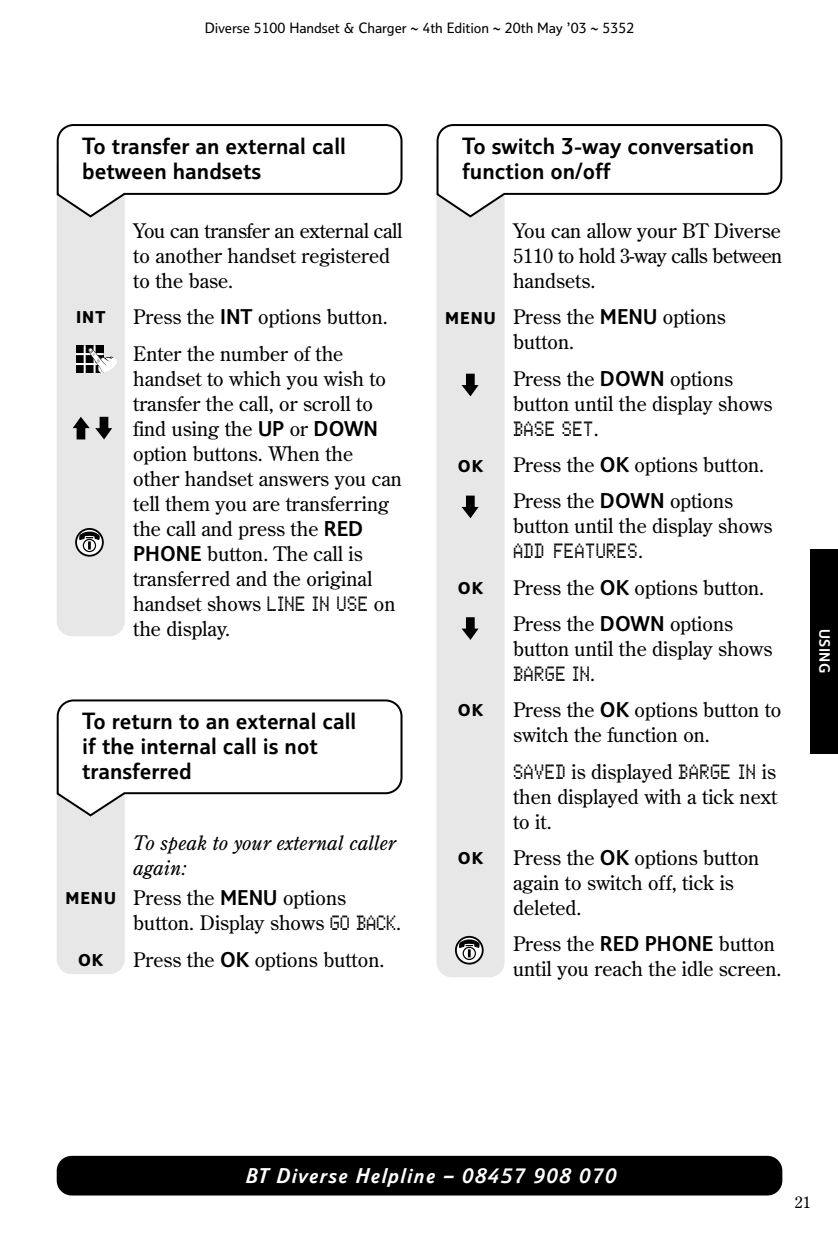
<style>
.page{position:relative;width:838px;height:1246px;background:#fff}
.page>*{position:absolute;margin:0;border:0;box-sizing:border-box;transform-origin:0 0}
.t1{font:22px/25px "BT Bold";color:#000}
.t2{font:21px "Screen Matrix";letter-spacing:.03em;color:#000;scale:.8 1}
.t3{font:20px/25px "Century Old Style";color:#000}
.t4{font:italic 20px/25px "Century Old Style";color:#000}
.t5{font:italic 20px "BT Bold";letter-spacing:.06em;color:#fff}
.t6{font:700 16px "BT Extra";letter-spacing:.06em;color:#000}
.t7{font:16px "Century Old Style";color:#000}
.t8{font:14px "BT Medium";color:#000}
.t9{font:14px "BT Bold";letter-spacing:.03em;color:#fff}
.s1{font-family:"BT Bold"}
.s2{font-family:"Screen Matrix";font-size:21px}
.s3{font-family:"Century Old Style";font-size:20px}
</style>
<div class="page">
<div style="left:57px;top:1156px;width:725px;height:40px;background:#000;border-radius:15px"></div>
<div style="left:57px;top:150px;width:68px;height:486px;background:#e7e7e7;border-radius:15px"></div>
<svg style="left:57px;top:124px;width:346px;height:94px"></svg>
<svg style="left:76px;top:529px;width:27px;height:27px"></svg>
<div style="left:75px;top:528px;width:29px;height:29px;border:2px solid #000;border-radius:50%"></div>
<div style="left:83px;top:539px;width:13px;height:13px;border:1px solid #000;border-radius:50%"></div>
<svg style="left:79px;top:531px;width:20px;height:19px"></svg>
<svg style="left:76px;top:345px;width:28px;height:28px"></svg>
<hr style="left:84px;top:345px;width:2px;height:28px;background:#fff">
<hr style="left:94px;top:345px;width:2px;height:28px;background:#fff">
<hr style="left:76px;top:363px;width:28px;height:2px;background:#fff">
<hr style="left:76px;top:353px;width:28px;height:2px;background:#fff">
<svg style="left:88px;top:348px;width:29px;height:26px"></svg>
<div style="left:57px;top:718px;width:68px;height:256px;background:#e7e7e7;border-radius:15px"></div>
<svg style="left:57px;top:699px;width:346px;height:118px"></svg>
<div style="left:437px;top:142px;width:68px;height:835px;background:#e7e7e7;border-radius:15px"></div>
<svg style="left:437px;top:124px;width:345px;height:94px"></svg>
<svg style="left:462px;top:374px;width:17px;height:22px"></svg>
<svg style="left:73px;top:417px;width:39px;height:22px"></svg>
<svg style="left:462px;top:496px;width:17px;height:22px"></svg>
<svg style="left:462px;top:617px;width:17px;height:23px"></svg>
<svg style="left:456px;top:937px;width:27px;height:27px"></svg>
<div style="left:455px;top:936px;width:29px;height:29px;border:2px solid #000;border-radius:50%"></div>
<div style="left:463px;top:947px;width:13px;height:13px;border:1px solid #000;border-radius:50%"></div>
<svg style="left:459px;top:939px;width:20px;height:18px"></svg>
<div style="left:811px;top:549px;width:27px;height:204px;background:#000"></div>
<p class="t8" style="left:205px;top:23px;width:431px">Diverse 5100 Handset &amp; Charger ~ 4th Edition ~ 20th May ’03 ~ 5352</p>
<p class="t1" style="left:82px;top:135px;width:265px">To transfer an external call between handsets</p>
<p class="t6" style="left:76px;top:311px;width:31px">INT</p>
<p class="t3" style="left:133px;top:220px;width:271px">You can transfer an external call to another handset registered to the base.</p>
<p class="t3" style="left:133px;top:300px;width:256px;line-height:36.4px">Press the <span class="s1">INT</span> options button.<br>Enter the number of the</p>
<p class="t3" style="left:133px;top:367px;width:270px">handset to which you wish to transfer the call, or scroll to find using the <span class="s1">UP</span> or <span class="s1">DOWN </span>option buttons. When the other handset answers you can tell them you are transferring the call and press the <span class="s1">RED<br>PHONE</span> button. The call is transferred and the original handset shows <span class="s2">LINE IN USE</span> on the display.</p>
<p class="t1" style="left:82px;top:711px;width:276px">To return to an external call if the internal call is not transferred</p>
<p class="t6" style="left:65px;top:892px;width:52px">MENU</p>
<p class="t6" style="left:78px;top:954px;width:27px">OK</p>
<p class="t4" style="left:133px;top:831px;width:264px">To speak to your external caller again:</p>
<p class="t3" style="left:133px;top:887px;width:270px">Press the <span class="s1">MENU</span> options button. Display shows <span class="s2">GO BACK</span>.</p>
<p class="t3" style="left:133px;top:948px;width:253px">Press the <span class="s1">OK</span> options button.</p>
<p class="t1" style="left:462px;top:135px;width:294px">To switch 3-way conversation function on/off</p>
<p class="t6" style="left:445px;top:312px;width:52px">MENU</p>
<p class="t6" style="left:458px;top:460px;width:27px">OK</p>
<p class="t6" style="left:458px;top:582px;width:27px">OK</p>
<p class="t6" style="left:458px;top:704px;width:27px">OK</p>
<p class="t6" style="left:458px;top:852px;width:27px">OK</p>
<p class="t3" style="left:513px;top:220px;width:271px;text-align:justify">You can allow your BT Diverse 5110 to hold 3-way calls between handsets.</p>
<p class="t3" style="left:513px;top:306px;width:214px">Press the <span class="s1">MENU</span> options button.</p>
<p class="t3" style="left:513px;top:367px;width:261px">Press the <span class="s1">DOWN</span> options button until the display shows</p>
<p class="t2" style="left:513px;top:416px;width:109px">BASE SET<span class="s3">.</span></p>
<p class="t3" style="left:513px;top:448px;width:253px;line-height:36.4px">Press the <span class="s1">OK</span> options button.<br>Press the <span class="s1">DOWN</span> options</p>
<p class="t3" style="left:513px;top:515px;width:261px">button until the display shows</p>
<p class="t2" style="left:513px;top:539px;width:164px">ADD FEATURES<span class="s3">.</span></p>
<p class="t3" style="left:513px;top:571px;width:253px;line-height:36.4px">Press the <span class="s1">OK</span> options button.<br>Press the <span class="s1">DOWN</span> options</p>
<p class="t3" style="left:513px;top:638px;width:261px">button until the display shows</p>
<p class="t2" style="left:513px;top:661px;width:104px">BARGE IN<span class="s3">.</span></p>
<p class="t3" style="left:513px;top:699px;width:270px">Press the <span class="s1">OK</span> options button to switch the function on.</p>
<p class="t3" style="left:513px;top:760px;width:266px;text-align:justify"><span class="s2">SAVED</span> is displayed <span class="s2">BARGE IN</span> is then displayed with a tick next to it.</p>
<p class="t3" style="left:513px;top:847px;width:248px">Press the <span class="s1">OK</span> options button again to switch off, tick is deleted.</p>
<p class="t3" style="left:513px;top:933px;width:270px">Press the <span class="s1">RED PHONE</span> button until you reach the idle screen.</p>
<p class="t9" style="left:830px;top:629px;width:46px;rotate:90deg">USING</p>
<p class="t5" style="left:245px;top:1168px;width:372px">BT Diverse Helpline – 08457 908 070</p>
<p class="t7" style="left:795px;top:1195px;width:17px">21</p>
</div>
